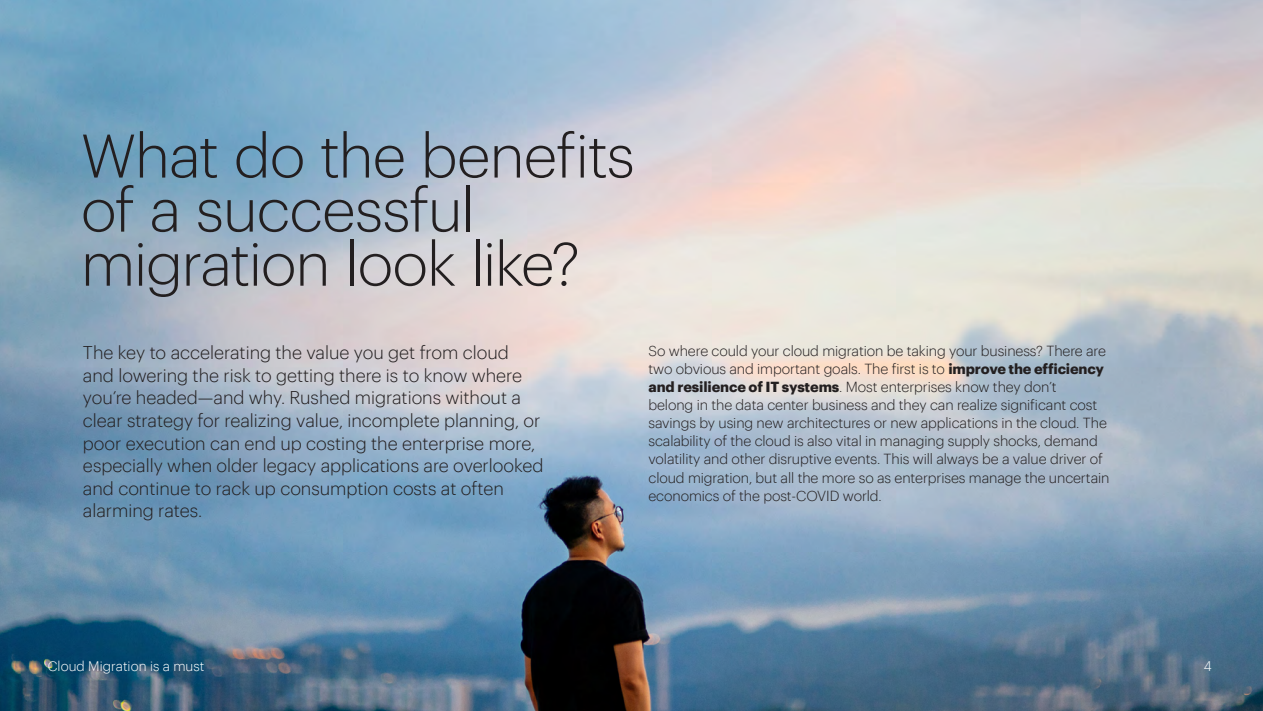
<style>
.page{position:relative;width:1263px;height:711px;background:#fff}
.page>*{position:absolute;margin:0;border:0;box-sizing:border-box;transform-origin:0 0}
.t1{font:300 60px/54px "Graphik";letter-spacing:-.02em;color:#231f20}
.Body{font:300 18px/22.5px "Graphik";letter-spacing:-.005em;color:#231f20}
.Body-2{font:300 14.25px/18px "Graphik";letter-spacing:-.01em;color:#231f20}
.t2{font:300 13.5px "Graphik";color:#fff}
.s1{font-weight:700}
</style>
<div class="page">
<img style="left:0;top:0;width:1263px;height:710px">
<p class="t1" style="left:81px;top:124px;width:555px">What do the benefits of a successful migration look like?</p>
<p class="Body" style="left:83px;top:340px;width:462px">The key to accelerating the value you get from cloud and lowering the risk to getting there is to know where you’re headed—and why. Rushed migrations without a clear strategy for realizing value, incomplete planning, or poor execution can end up costing the enterprise more, especially when older legacy applications are overlooked and continue to rack up consumption costs at often alarming rates.</p>
<p class="Body-2" style="left:648px;top:341px;width:463px">So where could your cloud migration be taking your business? There are two obvious and important goals. The first is to <span class="s1">improve the efficiency and resilience of IT systems</span>. Most enterprises know they don’t<br>belong in the data center business and they can realize significant cost savings by using new architectures or new applications in the cloud. The scalability of the cloud is also vital in managing supply shocks, demand volatility and other disruptive events. This will always be a value driver of cloud migration, but all the more so as enterprises manage the uncertain economics of the post-COVID world.</p>
<p class="t2" style="left:48px;top:655px;width:158px">Cloud Migration is a must</p>
<p class="t2" style="left:1204px;top:655px;width:10px">4</p>
</div>
